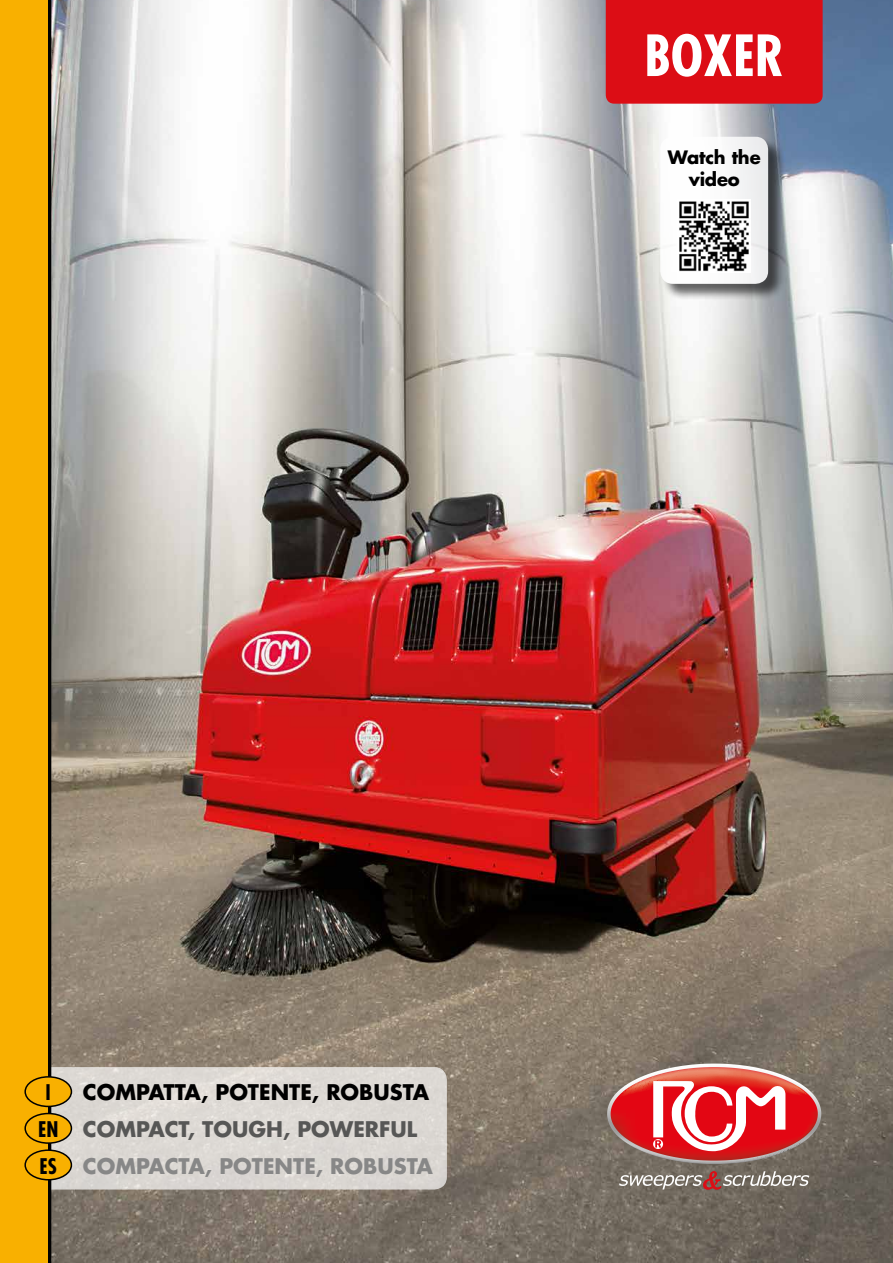
<style>
.page{position:relative;width:893px;height:1263px;background:#fff}
.page>*{position:absolute;margin:0;border:0;box-sizing:border-box;transform-origin:0 0}
.t1{font:700 condensed 55.2px "Futura Std";color:#fff}
.t2{font:700 21px/36.6px "Futura Std";color:#000}
.t3{font:700 condensed 21px "Futura Std";color:#000}
.t4{font:700 18px/21.6px "Futura Std";letter-spacing:-.01em;color:#000;text-align:center}
.s1{font-stretch:condensed}
.s2{color:#575756}
.s3{color:#878787}
</style>
<div class="page">
<img style="left:51px;top:0;width:842px;height:1263px">
<div style="left:606px;top:0;width:217px;height:104px;background:#dc0d15"></div>
<div style="left:38px;top:1067px;width:409px;height:122px;background:#dcd8d3;border-radius:13px"></div>
<div style="left:45px;top:0;width:6px;height:1263px;background:#000"></div>
<div style="left:0;top:0;width:48px;height:1263px;background:#f9b000"></div>
<div style="left:661px;top:137px;width:124px;height:164px;background:#000;opacity:.75"></div>
<div style="left:660px;top:137px;width:108px;height:147px;background:linear-gradient(to right,#fff,#efeff0);border-radius:13px"></div>
<div style="left:25px;top:1077px;width:46px;height:29px;background:#f9b000;border-radius:50%"></div>
<div style="left:24px;top:1076px;width:48px;height:31px;border:2px solid #000;border-radius:50%"></div>
<div style="left:25px;top:1113px;width:46px;height:30px;background:#f9b000;border-radius:50%"></div>
<div style="left:24px;top:1113px;width:48px;height:31px;border:2px solid #000;border-radius:50%"></div>
<div style="left:25px;top:1150px;width:46px;height:30px;background:#f9b000;border-radius:50%"></div>
<div style="left:24px;top:1149px;width:48px;height:31px;border:2px solid #000;border-radius:50%"></div>
<svg style="left:619px;top:1171px;width:190px;height:19px;background:#92847c"></svg>
<svg style="left:607px;top:1063px;width:211px;height:101px"></svg>
<img style="left:677px;top:200px;width:74px;height:72px">
<h1 class="t1" style="left:644px;top:21px;width:141px">BOXER</h1>
<p class="t4" style="left:668px;top:146px;width:94px">Watch the video</p>
<p class="t2" style="left:38px;top:1074px;width:396px;text-indent:45px">COMPATTA, POTENTE, ROBUSTA<br><span class="s1">EN</span> <span class="s2">COMPACT, TOUGH, POWERFUL<br></span><span class="s1">ES</span> <span class="s3">COMPACTA, POTENTE, ROBUSTA</span></p>
<p class="t3" style="left:46px;top:1079px;width:7px">I</p>
</div>
